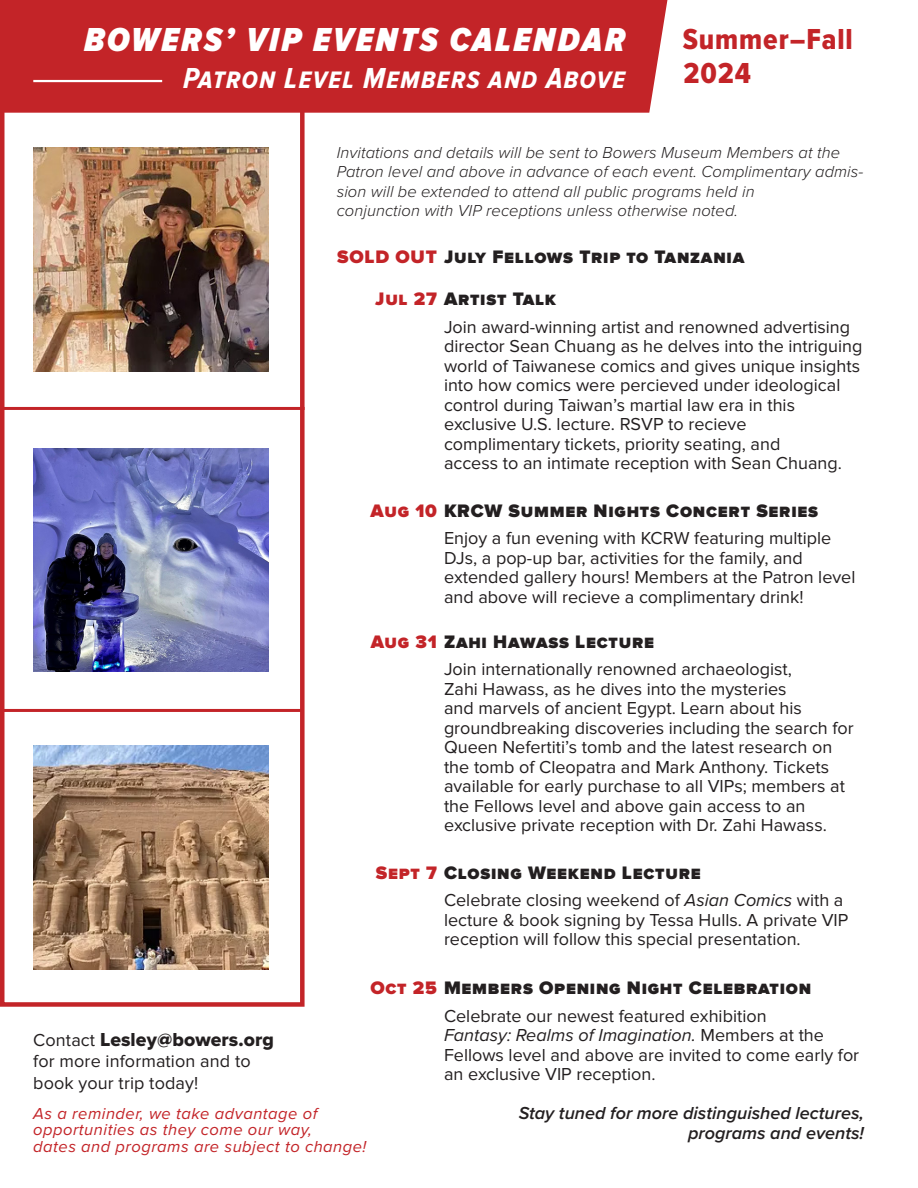
<style>
.page{position:relative;width:918px;height:1188px;background:#fff}
.page>*{position:absolute;margin:0;border:0;box-sizing:border-box;transform-origin:0 0}
.t1{font:italic 900 34.5px "Proxima Nova Cond";letter-spacing:.07em;color:#fff}
.t2{font:italic 700 30px "Proxima Nova Cond";letter-spacing:.04em;color:#fff}
.t3{font:30px "Proxima Nova Cond Extrabld";letter-spacing:.03em;color:#c32428}
.t4{font:19.5px "Proxima Nova Extrabld";letter-spacing:.005em;color:#231f20}
.t5{font:900 18.75px "Proxima Nova";letter-spacing:.04em;color:#231f20}
.t6{font:18px/19.5px "Proxima Nova";color:#231f20}
.t7{font:italic 600 18px/19.5px "Proxima Nova";color:#231f20;text-align:right}
.t8{font:italic 300 16.5px/19.5px "Proxima Nova";letter-spacing:.005em;color:#231f20}
.t9{font:italic 16.5px/16.5px "Proxima Nova";letter-spacing:.03em;color:#c32428}
.s1{color:#c32428}
.s2{font-style:italic}
.s3{font-family:"Proxima Nova";font-size:18px}
</style>
<div class="page">
<div style="left:0;top:0;width:667px;height:113px;background:#c32428"></div>
<div style="left:0;top:97px;width:305px;height:910px;border:4px solid #c32428"></div>
<img style="left:33px;top:148px;width:236px;height:223px">
<img style="left:33px;top:448px;width:236px;height:224px">
<img style="left:33px;top:746px;width:236px;height:223px">
<hr style="left:33px;top:80px;width:129px;height:2px;background:#fff">
<hr style="left:1px;top:407px;width:304px;height:3px;background:#c32428">
<hr style="left:0;top:709px;width:304px;height:3px;background:#c32428">
<p class="t1" style="left:84px;top:20px;width:543px">BOWERS’ VIP EVENTS CALENDAR</p>
<p class="t2" style="left:183px;top:61px;width:444px">Patron Level Members and Above</p>
<p class="t3" style="left:683px;top:22px;width:172px">Summer–Fall</p>
<p class="t3" style="left:684px;top:56px;width:69px">2024</p>
<p class="t8" style="left:337px;top:142px;width:528px">Invitations and details will be sent to Bowers Museum Members at the Patron level and above in advance of each event. Complimentary admis&shy;sion will be extended to attend all public programs held in<br>conjunction with VIP receptions unless otherwise noted.</p>
<p class="t5" style="left:337px;top:246px;width:409px"><span class="s1">SOLD OUT</span> July Fellows Trip to Tanzania</p>
<p class="t5" style="left:375px;top:288px;width:182px"><span class="s1">Jul 27</span> Artist Talk</p>
<p class="t6" style="left:444px;top:317px;width:420px">Join award-winning artist and renowned advertising director Sean Chuang as he delves into the intriguing world of Taiwanese comics and gives unique insights into how comics were percieved under ideological control during Taiwan’s martial law era in this exclusive U.S. lecture. RSVP to recieve complimentary tickets, priority seating, and<br>access to an intimate reception with Sean Chuang.</p>
<p class="t5" style="left:371px;top:500px;width:449px"><span class="s1">Aug 10</span> KRCW Summer Nights Concert Series</p>
<p class="t6" style="left:444px;top:529px;width:413px">Enjoy a fun evening with KCRW featuring multiple DJs, a pop-up bar, activities for the family, and extended gallery hours! Members at the Patron level and above will recieve a complimentary drink!</p>
<p class="t5" style="left:371px;top:631px;width:285px"><span class="s1">Aug 31</span> Zahi Hawass Lecture</p>
<p class="t6" style="left:444px;top:660px;width:411px">Join internationally renowned archaeologist,<br>Zahi Hawass, as he dives into the mysteries<br>and marvels of ancient Egypt. Learn about his groundbreaking discoveries including the search for Queen Nefertiti’s tomb and the latest research on the tomb of Cleopatra and Mark Anthony. Tickets available for early purchase to all VIPs; members at the Fellows level and above gain access to an exclusive private reception with Dr. Zahi Hawass.</p>
<p class="t5" style="left:376px;top:862px;width:326px"><span class="s1">Sept 7</span> Closing Weekend Lecture</p>
<p class="t6" style="left:444px;top:891px;width:406px">Celebrate closing weekend of <span class="s2">Asian Comics</span> with a lecture &amp; book signing by Tessa Hulls. A private VIP reception will follow this special presentation.</p>
<p class="t5" style="left:370px;top:977px;width:442px"><span class="s1">Oct 25</span> Members Opening Night Celebration</p>
<p class="t4" style="left:33px;top:1028px;width:242px"><span class="s3">Contact</span> Lesley@bowers.org</p>
<p class="t6" style="left:33px;top:1051px;width:219px;line-height:21.6px">for more information and to book your trip today!</p>
<p class="t9" style="left:33px;top:1104px;width:335px">As a reminder, we take advantage of opportunities as they come our way,<br>dates and programs are subject to change!</p>
<p class="t6" style="left:444px;top:1006px;width:417px">Celebrate our newest featured exhibition<br><span class="s2">Fantasy: Realms of Imagination.</span> Members at the Fellows level and above are invited to come early for an exclusive VIP reception.</p>
<p class="t7" style="left:519px;top:1103px;width:347px">Stay tuned for more distinguished lectures, programs and events!</p>
</div>
